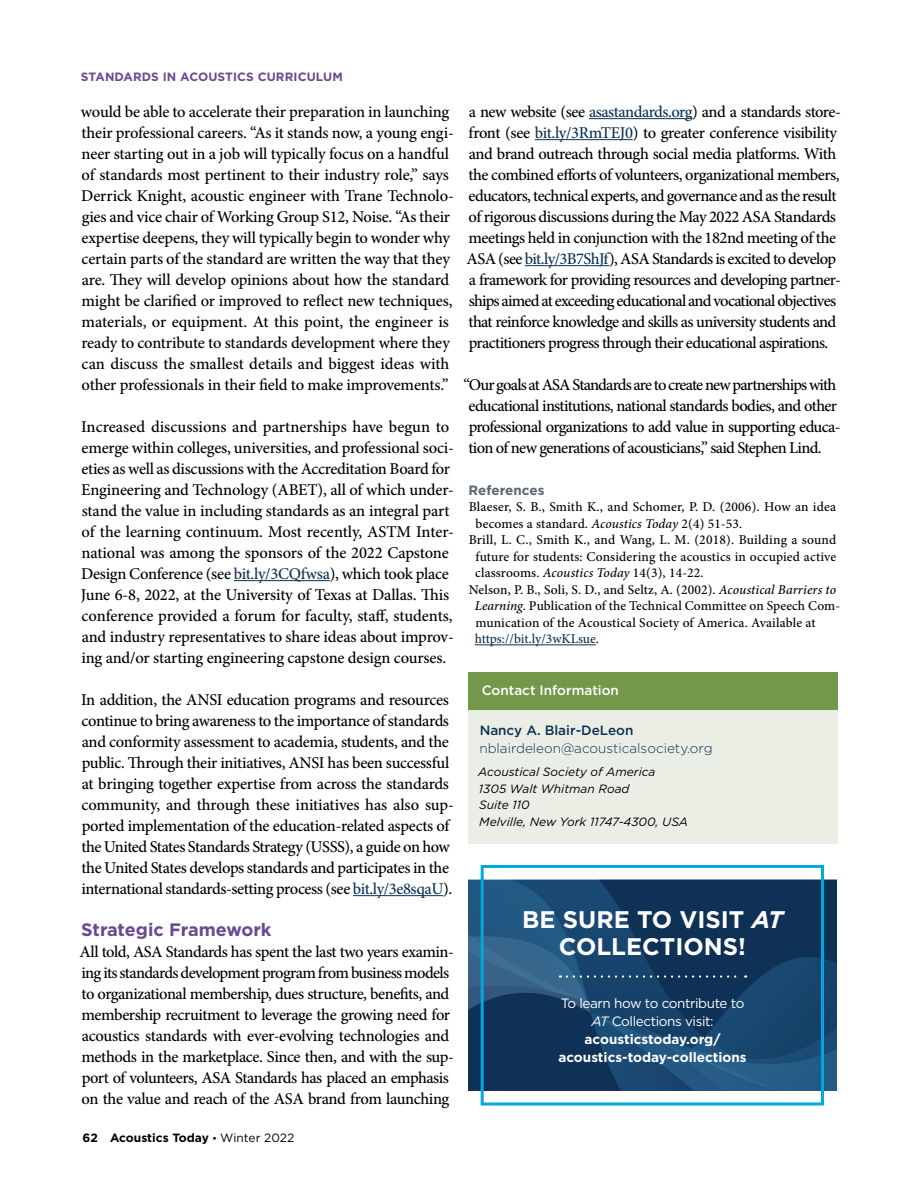
<style>
.page{position:relative;width:918px;height:1188px;background:#fff}
.page>*{position:absolute;margin:0;border:0;box-sizing:border-box;transform-origin:0 0}
.t1{font:700 24px/27px "Gotham";color:#fff;text-align:center}
.t2{font:700 18px "Gotham";color:#6b498f}
.t3{font:500 16.5px/21px "Minion Pro";letter-spacing:-.025em;color:#000}
.t4{font:500 16.5px/21px "Minion Pro";letter-spacing:-.045em;color:#000}
.t5{font:500 13.5px "Minion Pro";letter-spacing:.01em;color:#000}
.t6{font:700 13.5px/18px "Gotham";color:#fff;text-align:center}
.t7{font:300 13.5px "Gotham";color:#0a3255}
.t8{font:500 13.5px "Minion Pro";letter-spacing:-.005em;color:#0a3255}
.t9{font:500 13.5px "Gotham";color:#0a3255}
.t10{font:500 13.5px "Gotham";color:#fff}
.t11{font:700 13.5px "Gotham";color:#5d6771}
.t12{font:italic 12px/16.5px "Gotham";color:#000}
.t13{font:700 12px "Gotham";letter-spacing:.01em;color:#6b498f}
.t14{font:700 12px "Gotham";color:#000}
.s1{color:#0a3255}
.s2{font-weight:400;font-size:10.5px}
.s3{font-weight:400}
.s4{font-style:italic}
.s5{color:#000}
.s6{font-weight:400;font-style:italic}
</style>
<div class="page">
<hr style="left:234px;top:580px;width:96px;height:1px;background:#0a3255">
<hr style="left:353px;top:895px;width:90px;height:1px;background:#0a3255">
<hr style="left:589px;top:118px;width:103px;height:1px;background:#0a3255">
<hr style="left:535px;top:139px;width:98px;height:1px;background:#0a3255">
<hr style="left:525px;top:265px;width:84px;height:1px;background:#0a3255">
<hr style="left:475px;top:645px;width:121px;height:1px;background:#0a3255">
<div style="left:468px;top:704px;width:369px;height:140px;background:#ebeee4"></div>
<div style="left:468px;top:672px;width:369px;height:37px;background:#739849"></div>
<div style="left:481px;top:865px;width:343px;height:241px;border:3px solid #00a8e1"></div>
<svg style="left:468px;top:880px;width:369px;height:211px;background:#17436a"></svg>
<p class="t13" style="left:81px;top:68px;width:263px">STANDARDS IN ACOUSTICS CURRICULUM</p>
<p class="t3" style="left:81px;top:101px;width:374px">would be able to accelerate their preparation in launching their professional careers. “As it stands now, a young engi&shy;neer starting out in a job will typically focus on a handful of standards most pertinent to their industry role,” says Derrick Knight, acoustic engineer with Trane Technolo&shy;gies and vice chair of Working Group S12, Noise. “As their expertise deepens, they will typically begin to wonder why certain parts of the standard are written the way that they are. They will develop opinions about how the standard might be clarified or improved to reflect new techniques, materials, or equipment. At this point, the engineer is ready to contribute to standards development where they can discuss the smallest details and biggest ideas with other professionals in their field to make improvements.”</p>
<p class="t3" style="left:81px;top:416px;width:375px">Increased discussions and partnerships have begun to emerge within colleges, universities, and professional soci&shy;eties as well as discussions with the Accreditation Board for Engineering and Technology (ABET), all of which under&shy;stand the value in including standards as an integral part of the learning continuum. Most recently, ASTM Inter&shy;national was among the sponsors of the 2022 Capstone Design Conference (see <span class="s1">bit.ly/3CQfwsa</span>), which took place June 6-8, 2022, at the University of Texas at Dallas. This conference provided a forum for faculty, staff, students, and industry representatives to share ideas about improv&shy;ing and/or starting engineering capstone design courses.</p>
<p class="t3" style="left:81px;top:689px;width:374px">In addition, the ANSI education programs and resources continue to bring awareness to the importance of standards and conformity assessment to academia, students, and the public. Through their initiatives, ANSI has been successful at bringing together expertise from across the standards community, and through these initiatives has also sup&shy;ported implementation of the education-related aspects of the United States Standards Strategy (USSS), a guide on how the United States develops standards and participates in the international standards-setting process (see <span class="s1">bit.ly/3e8sqaU</span>).</p>
<p class="t2" style="left:81px;top:918px;width:192px">Strategic Framework</p>
<p class="t3" style="left:80px;top:941px;width:376px">All told, ASA Standards has spent the last two years examin&shy;ing its standards development program from business models to organizational membership, dues structure, benefits, and membership recruitment to leverage the growing need for acoustics standards with ever-evolving technologies and methods in the marketplace. Since then, and with the sup&shy;port of volunteers, ASA Standards has placed an emphasis on the value and reach of the ASA brand from launching</p>
<p class="t14" style="left:83px;top:1130px;width:213px">62 Acoustics Today <span class="s2">•</span> <span class="s3">Winter 2022</span></p>
<p class="t3" style="left:467px;top:101px;width:376px">a new website (see <span class="s1">asastandards.org</span>) and a standards store&shy;front (see <span class="s1">bit.ly/3RmTEJ0</span>) to greater conference visibility and brand outreach through social media platforms. With the combined efforts of volunteers, organizational members, educators, technical experts, and governance and as the result of rigorous discussions during the May 2022 ASA Standards meetings held in conjunction with the 182nd meeting of the ASA (see <span class="s1">bit.ly/3B7ShJf</span>), ASA Standards is excited to develop a framework for providing resources and developing partner&shy;ships aimed at exceeding educational and vocational objectives that reinforce knowledge and skills as university students and practitioners progress through their educational aspirations.</p>
<p class="t4" style="left:468px;top:374px;width:374px;text-indent:-5px">“Our goals at ASA Standards are to create new partnerships with educational institutions, national standards bodies, and other professional organizations to add value in supporting educa&shy;tion of new generations of acousticians,” said Stephen Lind.</p>
<p class="t11" style="left:469px;top:481px;width:77px">References</p>
<p class="t5" style="left:469px;top:498px;width:369px">Blaeser, S. B., Smith K., and Schomer, P. D. (2006). How an idea</p>
<p class="t5" style="left:476px;top:515px;width:268px">becomes a standard. <span class="s4">Acoustics Today</span> 2(4) 51-53.</p>
<p class="t5" style="left:469px;top:531px;width:369px">Brill, L. C., Smith K., and Wang, L. M. (2018). Building a sound</p>
<p class="t5" style="left:475px;top:548px;width:362px">future for students: Considering the acoustics in occupied active</p>
<p class="t5" style="left:475px;top:564px;width:230px">classrooms. <span class="s4">Acoustics Today</span> 14(3), 14-22.</p>
<p class="t5" style="left:469px;top:581px;width:369px">Nelson, P. B., Soli, S. D., and Seltz, A. (2002). <span class="s4">Acoustical Barriers to</span></p>
<p class="t5" style="left:475px;top:597px;width:367px"><span class="s4">Learning</span>. Publication of the Technical Committee on Speech Com-</p>
<p class="t5" style="left:475px;top:614px;width:342px">munication of the Acoustical Society of America. Available at</p>
<p class="t8" style="left:475px;top:630px;width:126px">https://bit.ly/3wKLsue<span class="s5">.</span></p>
<p class="t10" style="left:482px;top:681px;width:139px">Contact Information</p>
<p class="t9" style="left:480px;top:721px;width:155px">Nancy A. Blair-DeLeon</p>
<p class="t7" style="left:479px;top:739px;width:235px">nblairdeleon@acousticalsociety.org</p>
<p class="t12" style="left:478px;top:763px;width:211px">Acoustical Society of America<br>1305 Walt Whitman Road<br>Suite 110<br>Melville, New York 11747-4300, USA</p>
<h1 class="t1" style="left:522px;top:906px;width:262px">BE SURE TO VISIT <span class="s4">AT<br></span>COLLECTIONS!</h1>
<p class="t6" style="left:558px;top:994px;width:190px"><span class="s3">To learn how to contribute to<br></span><span class="s6">AT</span> <span class="s3">Collections visit: </span>acousticstoday.org/ acoustics-today-collections</p>
</div>
